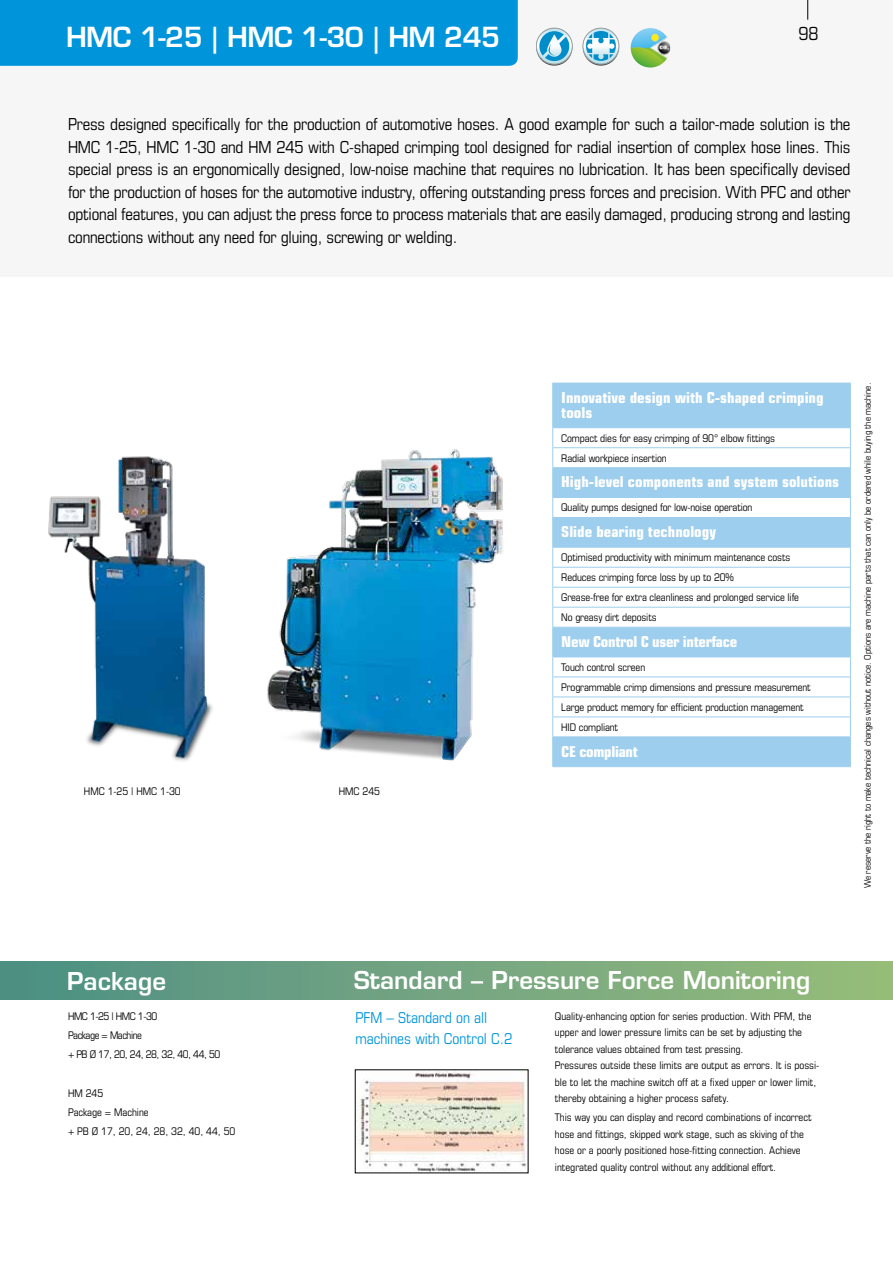
<style>
.page{position:relative;width:893px;height:1263px;background:#fff}
.page>*{position:absolute;margin:0;border:0;box-sizing:border-box;transform-origin:0 0}
.t1{font:600 27px "Eurostile LT Std";letter-spacing:-.02em;color:#fff}
.t2{font:600 24px "Eurostile LT Std";color:#fff}
.t3{font:condensed 18px "Eurostile LT Std";color:#000}
.t4{font:condensed 16.5px/22.5px "Eurostile LT Std";letter-spacing:-.01em;color:#000;text-align:justify}
.t5{font:700 condensed 15px/15px "Eurostile LT Std";color:#fff;scale:1.08 1}
.t6{font:condensed 15px/21px "Eurostile LT Std";color:#0095db}
.t7{font:700 condensed 15px "Eurostile LT Std";letter-spacing:-.02em;color:#fff;scale:1.08 1}
.t8{font:condensed 10.5px/16.5px "Eurostile LT Std";color:#000}
.t9{font:condensed 10.5px/19.2px "Eurostile LT Std";letter-spacing:-.04em;color:#000}
.t10{font:condensed 9px "Eurostile LT Std";color:#000}
</style>
<div class="page">
<div style="left:0;top:961px;width:893px;height:38px;background:linear-gradient(to right,#4e8f85,#98bc7b)"></div>
<div style="left:0;top:0;width:893px;height:276px;background:#f6f6f6"></div>
<div style="left:0;top:0;width:518px;height:66px;background:#0095db"></div>
<svg style="left:553px;top:384px;width:297px;height:382px;fill:#9dceed"></svg>
<hr style="left:552px;top:383px;width:299px;height:1px;background:#9dceed">
<hr style="left:552px;top:383px;width:1px;height:44px;background:#9dceed">
<hr style="left:850px;top:383px;width:1px;height:44px;background:#9dceed">
<hr style="left:552px;top:427px;width:299px;height:1px;background:#9dceed">
<svg style="left:552px;top:428px;width:299px;height:199px"></svg>
<hr style="left:552px;top:627px;width:299px;height:1px;background:#9dceed">
<hr style="left:552px;top:627px;width:1px;height:30px;background:#9dceed">
<hr style="left:850px;top:627px;width:1px;height:30px;background:#9dceed">
<hr style="left:552px;top:657px;width:299px;height:1px;background:#9dceed">
<hr style="left:552px;top:676px;width:299px;height:1px;background:#9dceed">
<hr style="left:552px;top:696px;width:299px;height:1px;background:#9dceed">
<hr style="left:552px;top:716px;width:299px;height:1px;background:#9dceed">
<hr style="left:552px;top:736px;width:299px;height:1px;background:#9dceed">
<svg style="left:552px;top:657px;width:1px;height:109px"></svg>
<svg style="left:850px;top:657px;width:1px;height:109px"></svg>
<hr style="left:552px;top:766px;width:299px;height:1px;background:#9dceed">
<img style="left:357px;top:1071px;width:169px;height:100px">
<svg style="left:536px;top:30px;width:36px;height:36px"></svg>
<svg style="left:536px;top:28px;width:36px;height:36px"></svg>
<div style="left:536px;top:28px;width:37px;height:36px;border:1px solid #9c9d9d;border-radius:50%"></div>
<svg style="left:583px;top:28px;width:37px;height:38px"></svg>
<div style="left:583px;top:28px;width:36px;height:36px;border:1px solid #9c9d9d;border-radius:50%"></div>
<svg style="left:807px;top:0;width:1px;height:20px"></svg>
<img style="left:267px;top:449px;width:236px;height:312px">
<img style="left:48px;top:456px;width:165px;height:305px">
<img style="left:631px;top:28px;width:39px;height:40px;border-radius:20px">
<h1 class="t1" style="left:66px;top:20px;width:436px">HMC 1-25 | HMC 1-30 | HM 245</h1>
<h3 class="t3" style="left:799px;top:23px;width:22px">98</h3>
<p class="t4" style="left:68px;top:113px;width:784px">Press designed specifically for the production of automotive hoses. A good example for such a tailor-made solution is the HMC 1-25, HMC 1-30 and HM 245 with C-shaped crimping tool designed for radial insertion of complex hose lines. This special press is an ergonomically designed, low-noise machine that requires no lubrication. It has been specifically devised for the production of hoses for the automotive industry, offering outstanding press forces and precision. With PFC and other optional features, you can adjust the press force to process materials that are easily damaged, producing strong and lasting connections without any need for gluing, screwing or welding.</p>
<p class="t8" style="left:84px;top:782px;width:98px">HMC 1-25 | HMC 1-30</p>
<p class="t8" style="left:339px;top:782px;width:43px">HMC 245</p>
<h3 class="t5" style="left:561px;top:390px;width:244px">Innovative design with C-shaped crimping tools</h3>
<p class="t8" style="left:561px;top:428px;width:215px;line-height:20px">Compact dies for easy crimping of 90° elbow fittings<br>Radial workpiece insertion</p>
<h3 class="t5" style="left:561px;top:475px;width:259px">High-level components and system solutions</h3>
<p class="t8" style="left:561px;top:499px;width:193px">Quality pumps designed for low-noise operation</p>
<h3 class="t5" style="left:561px;top:524px;width:145px">Slide bearing technology</h3>
<p class="t8" style="left:561px;top:547px;width:239px;line-height:20px">Optimised productivity with minimum maintenance costs Reduces crimping force loss by up to 20%<br>Grease-free for extra cleanliness and prolonged service life No greasy dirt deposits</p>
<h3 class="t7" style="left:561px;top:632px;width:164px">New Control C user interface</h3>
<p class="t8" style="left:561px;top:657px;width:251px;line-height:20px">Touch control screen<br>Programmable crimp dimensions and pressure measurement Large product memory for efficient production management HID compliant</p>
<h3 class="t7" style="left:561px;top:742px;width:72px">CE compliant</h3>
<p class="t10" style="left:862px;top:888px;width:507px;rotate:-90deg">We reserve the right to make technical changes without notice. Options are machine parts that can only be ordered while buying the machine.</p>
<h2 class="t2" style="left:67px;top:966px;width:100px">Package</h2>
<p class="t9" style="left:68px;top:1006px;width:154px">HMC 1-25 | HMC 1-30<br>Package = Machine<br>+ PB Ø 17, 20, 24, 28, 32, 40, 44, 50</p>
<p class="t8" style="left:68px;top:1083px;width:169px;line-height:19.2px">HM 245<br>Package = Machine<br>+ PB Ø 17, 20, 24, 28, 32, 40, 44, 50</p>
<h2 class="t2" style="left:354px;top:965px;width:458px">Standard – Pressure Force Monitoring</h2>
<h3 class="t6" style="left:355px;top:1007px;width:158px">PFM – Standard on all machines with Control C.2</h3>
<p class="t8" style="left:555px;top:1008px;width:266px">Quality-enhancing option for series production. With PFM, the upper and lower pressure limits can be set by adjusting the tolerance values obtained from test pressing.<br>Pressures outside these limits are output as errors. It is possi&shy;ble to let the machine switch off at a fixed upper or lower limit, thereby obtaining a higher process safety.</p>
<p class="t8" style="left:555px;top:1109px;width:258px">This way you can display and record combinations of incorrect hose and fittings, skipped work stage, such as skiving of the hose or a poorly positioned hose-fitting connection. Achieve integrated quality control without any additional effort.</p>
</div>
